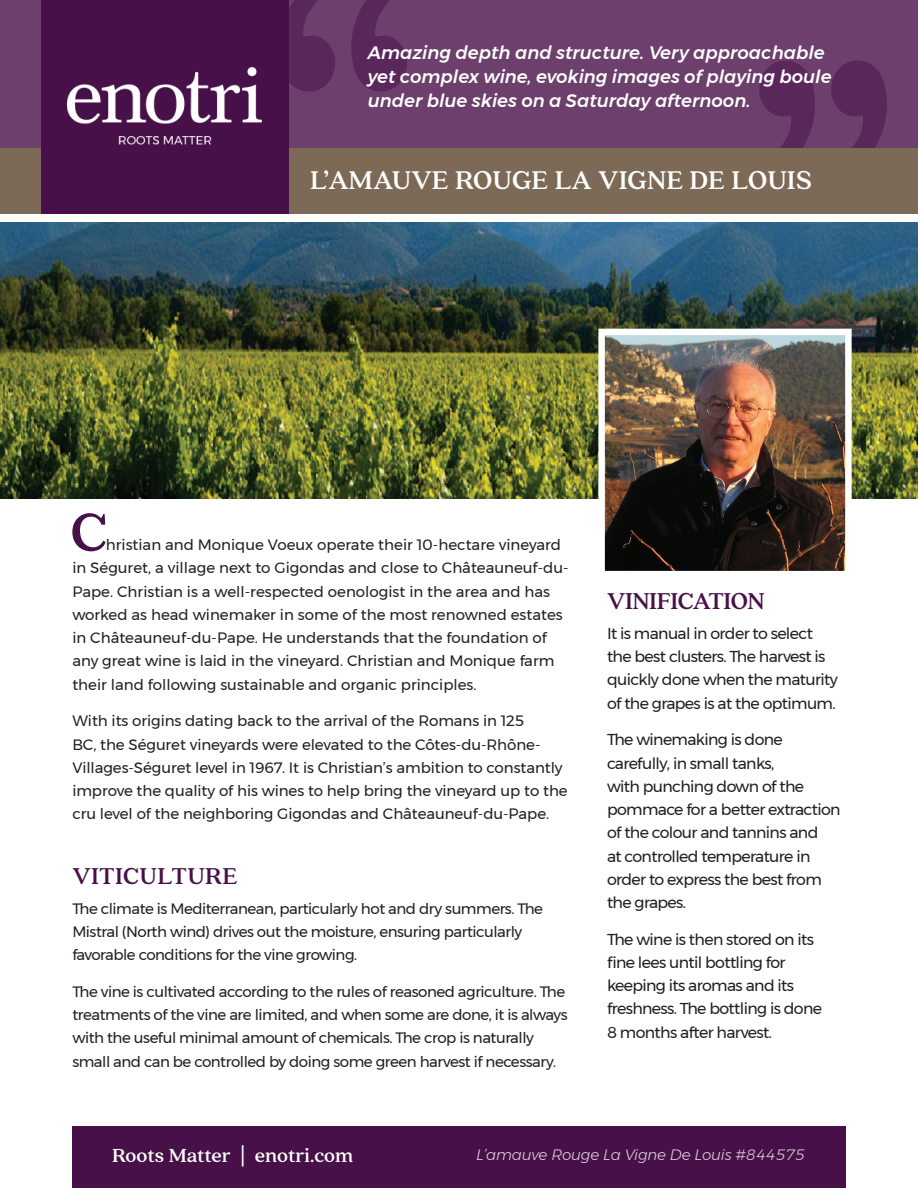
<style>
.page{position:relative;width:918px;height:1188px;background:#fff}
.page>*{position:absolute;margin:0;border:0;box-sizing:border-box;transform-origin:0 0}
.t1{font:700 58.95px "Quincy CF";color:#481048}
.t2{font:700 28.5px "Quincy CF";color:#fff}
.t3{font:700 25.5px "Quincy CF";letter-spacing:-.02em;color:#481048}
.t4{font:700 25.5px "Quincy CF";letter-spacing:.01em;color:#481048}
.t5{font:700 21px "Quincy CF";color:#fff}
.t6{font:italic 500 18px/24px "Montserrat";color:#fff}
.t7{font:15.75px/23.2px "Montserrat";letter-spacing:-.04em;color:#231f20}
.t8{font:15px/23.2px "Montserrat";letter-spacing:-.005em;color:#231f20}
.t9{font:15px/23.2px "Montserrat";letter-spacing:-.03em;color:#231f20}
.t10{font:italic 300 15px "Montserrat";letter-spacing:-.01em;color:#fff}
</style>
<div class="page">
<div style="left:0;top:0;width:918px;height:148px;background:#6c3f6c"></div>
<svg style="left:759px;top:60px;width:128px;height:88px"></svg>
<img style="left:0;top:222px;width:918px;height:277px">
<div style="left:0;top:148px;width:918px;height:66px;background:#7c6a56"></div>
<div style="left:41px;top:0;width:247px;height:214px;background:#481048"></div>
<div style="left:72px;top:1126px;width:774px;height:62px;background:#481048"></div>
<svg style="left:288px;top:0;width:119px;height:93px"></svg>
<img style="left:595px;top:325px;width:260px;height:246px">
<img style="left:68px;top:68px;width:193px;height:76px">
<p class="t6" style="left:368px;top:41px;width:466px">Amazing depth and structure. Very approachable yet complex wine, evoking images of playing boule under blue skies on a Saturday afternoon.</p>
<h2 class="t2" style="left:310px;top:164px;width:504px">L’AMAUVE ROUGE LA VIGNE DE LOUIS</h2>
<h1 class="t1" style="left:71px;top:497px;width:39px">C</h1>
<p class="t8" style="left:72px;top:533px;width:498px;text-indent:34px">hristian and Monique Voeux operate their 10-hectare vineyard in Séguret, a village next to Gigondas and close to Châteauneuf-du-Pape. Christian is a well-respected oenologist in the area and has worked as head winemaker in some of the most renowned estates in Châteauneuf-du-Pape. He understands that the foundation of any great wine is laid in the vineyard. Christian and Monique farm their land following sustainable and organic principles.</p>
<p class="t8" style="left:72px;top:709px;width:497px">With its origins dating back to the arrival of the Romans in 125<br>BC, the Séguret vineyards were elevated to the Côtes-du-Rhône-Villages-Séguret level in 1967. It is Christian’s ambition to constantly improve the quality of his wines to help bring the vineyard up to the cru level of the neighboring Gigondas and Châteauneuf-du-Pape.</p>
<h3 class="t4" style="left:72px;top:860px;width:167px">VITICULTURE</h3>
<p class="t9" style="left:72px;top:896px;width:472px">The climate is Mediterranean, particularly hot and dry summers. The<br>Mistral (North wind) drives out the moisture, ensuring particularly favorable conditions for the vine growing.</p>
<p class="t9" style="left:72px;top:980px;width:497px">The vine is cultivated according to the rules of reasoned agriculture. The treatments of the vine are limited, and when some are done, it is always with the useful minimal amount of chemicals. The crop is naturally small and can be controlled by doing some green harvest if necessary.</p>
<h3 class="t3" style="left:607px;top:586px;width:159px">VINIFICATION</h3>
<p class="t7" style="left:607px;top:621px;width:232px">It is manual in order to select the best clusters. The harvest is quickly done when the maturity of the grapes is at the optimum.</p>
<p class="t7" style="left:607px;top:728px;width:235px">The winemaking is done carefully, in small tanks,<br>with punching down of the pommace for a better extraction of the colour and tannins and<br>at controlled temperature in order to express the best from the grapes.</p>
<p class="t7" style="left:607px;top:927px;width:217px">The wine is then stored on its fine lees until bottling for keeping its aromas and its freshness. The bottling is done<br>8 months after harvest.</p>
<h3 class="t5" style="left:112px;top:1143px;width:243px">Roots Matter | enotri.com</h3>
<p class="t10" style="left:476px;top:1143px;width:331px">L’amauve Rouge La Vigne De Louis #844575</p>
</div>
